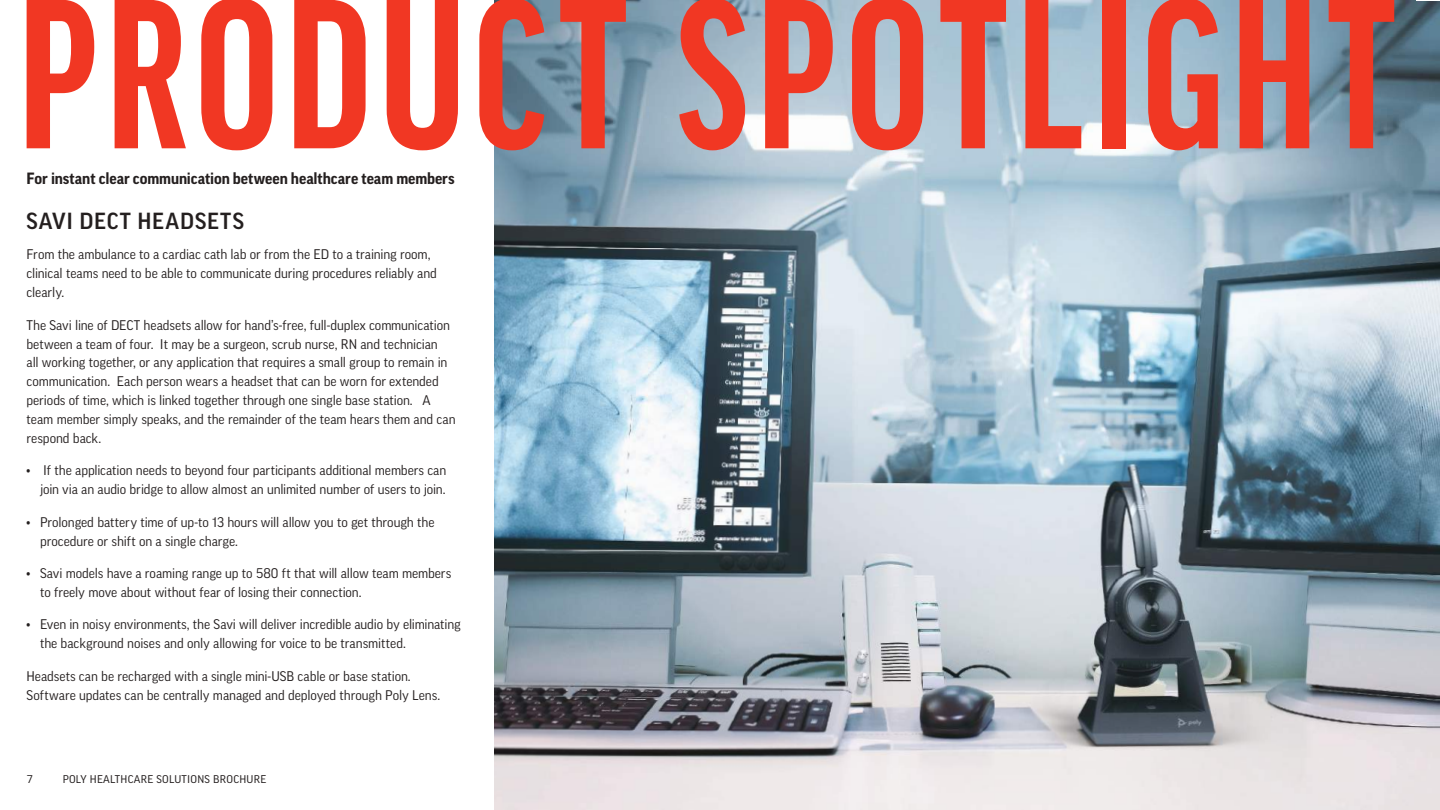
<style>
.page{position:relative;width:1440px;height:810px;background:#fff}
.page>*{position:absolute;margin:0;border:0;box-sizing:border-box;transform-origin:0 0}
.t1{font:700 extra-condensed 227.1px "Good Headline Pro";letter-spacing:.035em;color:#f13723}
.t2{font:500 22.5px "Good Pro";letter-spacing:.045em;color:#241f1f}
.t3{font:700 15.75px "Good Pro";letter-spacing:-.005em;color:#241f1f}
.t4{font:13.5px/18.9px "Good Pro";letter-spacing:-.005em;color:#241f1f}
.t5{font:12px "Good Headline Pro";letter-spacing:.02em;color:#241f1f}
</style>
<div class="page">
<img style="left:494px;top:0;width:946px;height:810px">
<h1 class="t1" style="left:18px;top:-37px;width:1379px">PRODUCT SPOTLIGHT</h1>
<p class="t3" style="left:27px;top:169px;width:430px">For instant clear communication between healthcare team members</p>
<h2 class="t2" style="left:27px;top:208px;width:219px">SAVI DECT HEADSETS</h2>
<p class="t4" style="left:27px;top:245px;width:412px">From the ambulance to a cardiac cath lab or from the ED to a training room, clinical teams need to be able to communicate during procedures reliably and clearly.</p>
<p class="t4" style="left:27px;top:315px;width:431px">The Savi line of DECT headsets allow for hand’s-free, full-duplex communication between a team of four. It may be a surgeon, scrub nurse, RN and technician<br>all working together, or any application that requires a small group to remain in communication. Each person wears a headset that can be worn for extended periods of time, which is linked together through one single base station. A team member simply speaks, and the remainder of the team hears them and can respond back.</p>
<p class="t4" style="left:27px;top:461px;width:421px;text-align:right">• If the application needs to beyond four participants additional members can join via an audio bridge to allow almost an unlimited number of users to join.</p>
<p class="t4" style="left:40px;top:512px;width:396px;text-indent:-14px">• Prolonged battery time of up-to 13 hours will allow you to get through the procedure or shift on a single charge.</p>
<p class="t4" style="left:40px;top:564px;width:413px;text-indent:-14px">• Savi models have a roaming range up to 580 ft that will allow team members to freely move about without fear of losing their connection.</p>
<p class="t4" style="left:40px;top:615px;width:422px;text-indent:-14px">• Even in noisy environments, the Savi will deliver incredible audio by eliminating the background noises and only allowing for voice to be transmitted.</p>
<p class="t4" style="left:27px;top:666px;width:415px">Headsets can be recharged with a single mini-USB cable or base station.<br>Software updates can be centrally managed and deployed through Poly Lens.</p>
<p class="t5" style="left:27px;top:773px;width:7px">7</p>
<p class="t5" style="left:63px;top:773px;width:205px">POLY HEALTHCARE SOLUTIONS BROCHURE</p>
</div>
